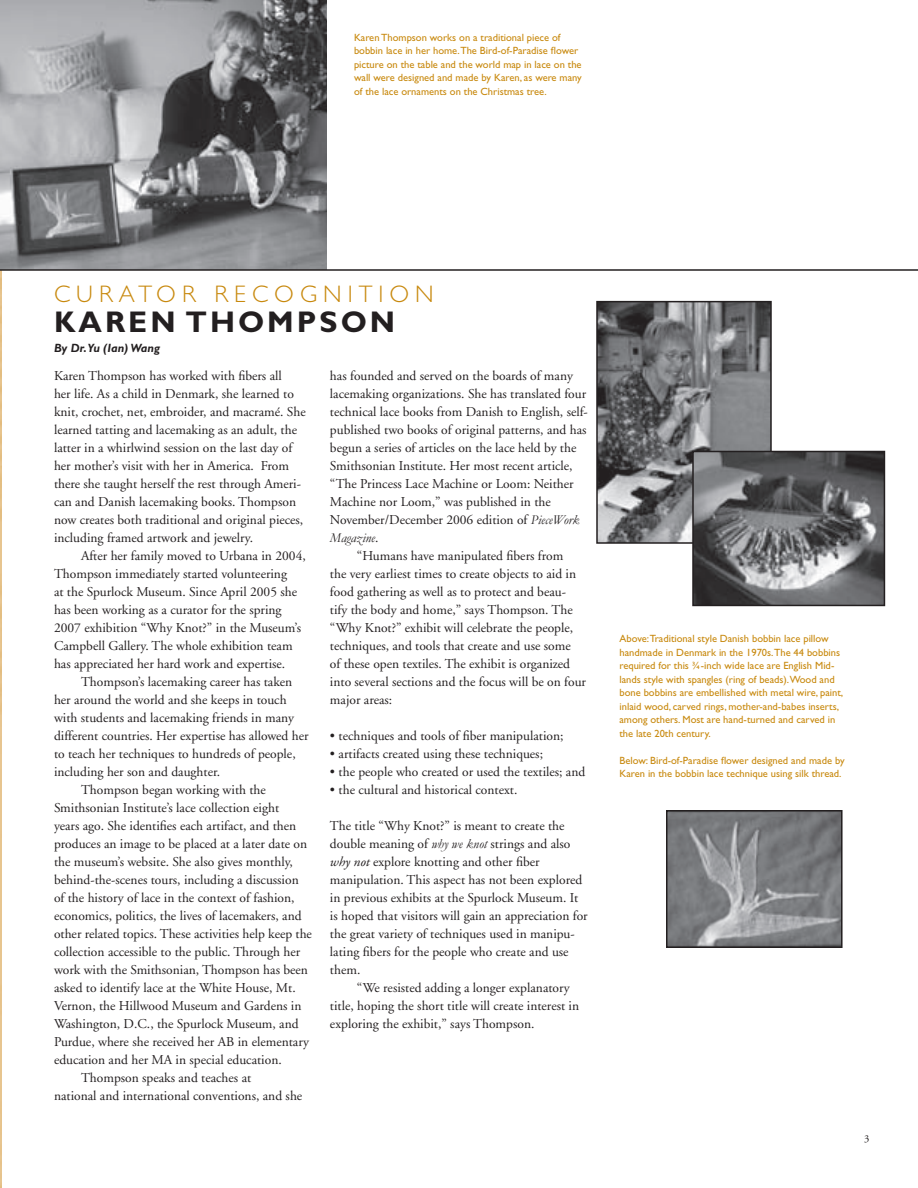
<style>
.page{position:relative;width:918px;height:1188px;background:#fff}
.page>*{position:absolute;margin:0;border:0;box-sizing:border-box;transform-origin:0 0}
.t1{font:700 30px "Gill Sans";letter-spacing:.1em;color:#231f20}
.t2{font:300 24px "Gill Sans";letter-spacing:.25em;color:#c8890e}
.t3{font:13.5px/18px "Adobe Garamond";color:#231f20}
.t4{font:italic 13.5px "Garamond";color:#231f20}
.t5{font:italic 700 12px "Gill Sans";color:#231f20}
.t6{font:10.5px/13.5px "Gill Sans";color:#c8890e}
.s1{font-family:"Garamond";font-style:italic}
.s2{font-family:"Adobe Garamond";font-style:normal}
.s3{font-style:italic}
</style>
<div class="page">
<img style="left:0;top:271px;width:1px;height:917px">
<img style="left:0;top:0;width:327px;height:269px">
<img style="left:599px;top:304px;width:170px;height:237px">
<div style="left:596px;top:301px;width:176px;height:243px;border:2px solid #231f20"></div>
<img style="left:669px;top:813px;width:171px;height:132px">
<div style="left:666px;top:810px;width:177px;height:138px;border:2px solid #231f20"></div>
<hr style="left:0;top:269px;width:918px;height:2px;background:#231f20">
<img style="left:695px;top:454px;width:187px;height:149px">
<div style="left:692px;top:451px;width:193px;height:155px;border:2px solid #231f20"></div>
<p class="t6" style="left:354px;top:31px;width:229px">Karen Thompson works on a traditional piece of bobbin lace in her home.The Bird-of-Paradise flower picture on the table and the world map in lace on the wall were designed and made by Karen, as were many of the lace ornaments on the Christmas tree.</p>
<h2 class="t2" style="left:54px;top:280px;width:381px">CURATOR RECOGNITION</h2>
<h1 class="t1" style="left:54px;top:304px;width:343px">KAREN THOMPSON</h1>
<p class="t5" style="left:54px;top:341px;width:108px">By Dr.Yu (Ian) Wang</p>
<p class="t3" style="left:54px;top:367px;width:253px">Karen Thompson has worked with fibers all<br>her life. As a child in Denmark, she learned to knit, crochet, net, embroider, and macramé. She learned tatting and lacemaking as an adult, the latter in a whirlwind session on the last day of her mother’s visit with her in America. From there she taught herself the rest through Ameri&shy;can and Danish lacemaking books. Thompson now creates both traditional and original pieces, including framed artwork and jewelry.</p>
<p class="t3" style="left:54px;top:547px;width:253px;text-indent:27px">After her family moved to Urbana in 2004, Thompson immediately started volunteering<br>at the Spurlock Museum. Since April 2005 she has been working as a curator for the spring 2007 exhibition “Why Knot?” in the Museum’s Campbell Gallery. The whole exhibition team has appreciated her hard work and expertise.</p>
<p class="t3" style="left:81px;top:673px;width:213px">Thompson’s lacemaking career has taken</p>
<p class="t3" style="left:54px;top:691px;width:234px">her around the world and she keeps in touch</p>
<p class="t3" style="left:54px;top:709px;width:242px">with students and lacemaking friends in many</p>
<p class="t3" style="left:54px;top:727px;width:256px">different countries. Her expertise has allowed her</p>
<p class="t3" style="left:54px;top:745px;width:243px">to teach her techniques to hundreds of people,</p>
<p class="t3" style="left:54px;top:763px;width:168px">including her son and daughter.</p>
<p class="t3" style="left:81px;top:781px;width:186px">Thompson began working with the</p>
<p class="t3" style="left:54px;top:799px;width:227px">Smithsonian Institute’s lace collection eight</p>
<p class="t3" style="left:54px;top:817px;width:244px">years ago. She identifies each artifact, and then</p>
<p class="t3" style="left:54px;top:835px;width:255px">produces an image to be placed at a later date on</p>
<p class="t3" style="left:54px;top:853px;width:240px">the museum’s website. She also gives monthly,</p>
<p class="t3" style="left:54px;top:871px;width:246px">behind-the-scenes tours, including a discussion</p>
<p class="t3" style="left:54px;top:889px;width:242px">of the history of lace in the context of fashion,</p>
<p class="t3" style="left:54px;top:907px;width:249px">economics, politics, the lives of lacemakers, and</p>
<p class="t3" style="left:54px;top:925px;width:259px">other related topics. These activities help keep the</p>
<p class="t3" style="left:54px;top:943px;width:248px">collection accessible to the public. Through her</p>
<p class="t3" style="left:54px;top:961px;width:256px">work with the Smithsonian, Thompson has been</p>
<p class="t3" style="left:54px;top:979px;width:243px">asked to identify lace at the White House, Mt.</p>
<p class="t3" style="left:54px;top:997px;width:249px">Vernon, the Hillwood Museum and Gardens in</p>
<p class="t3" style="left:54px;top:1015px;width:246px">Washington, D.C., the Spurlock Museum, and</p>
<p class="t3" style="left:54px;top:1033px;width:257px">Purdue, where she received her AB in elementary</p>
<p class="t3" style="left:54px;top:1051px;width:229px">education and her MA in special education.</p>
<p class="t3" style="left:81px;top:1069px;width:172px">Thompson speaks and teaches at</p>
<p class="t3" style="left:54px;top:1087px;width:250px">national and international conventions, and she</p>
<p class="t3" style="left:330px;top:367px;width:259px">has founded and served on the boards of many lacemaking organizations. She has translated four technical lace books from Danish to English, self&shy;published two books of original patterns, and has begun a series of articles on the lace held by the Smithsonian Institute. Her most recent article, “The Princess Lace Machine or Loom: Neither Machine nor Loom,” was published in the November/December 2006 edition of <span class="s1">PieceWork</span></p>
<p class="t4" style="left:330px;top:530px;width:50px">Magazine<span class="s2">.</span></p>
<p class="t3" style="left:330px;top:547px;width:258px;text-indent:27px">“Humans have manipulated fibers from<br>the very earliest times to create objects to aid in food gathering as well as to protect and beau&shy;tify the body and home,” says Thompson. The “Why Knot?” exhibit will celebrate the people, techniques, and tools that create and use some<br>of these open textiles. The exhibit is organized into several sections and the focus will be on four major areas:</p>
<p class="t3" style="left:330px;top:727px;width:235px">• techniques and tools of fiber manipulation;</p>
<p class="t3" style="left:330px;top:745px;width:215px">• artifacts created using these techniques;</p>
<p class="t3" style="left:330px;top:763px;width:257px">• the people who created or used the textiles; and</p>
<p class="t3" style="left:330px;top:781px;width:189px">• the cultural and historical context.</p>
<p class="t3" style="left:330px;top:817px;width:259px">The title “Why Knot?” is meant to create the double meaning of <span class="s1">why we knot</span> strings and also <span class="s3">why not</span> explore knotting and other fiber manipulation. This aspect has not been explored in previous exhibits at the Spurlock Museum. It is hoped that visitors will gain an appreciation for the great variety of techniques used in manipu&shy;lating fibers for the people who create and use them.</p>
<p class="t3" style="left:330px;top:979px;width:251px;text-indent:27px">“We resisted adding a longer explanatory title, hoping the short title will create interest in exploring the exhibit,” says Thompson.</p>
<p class="t6" style="left:620px;top:632px;width:225px">Above:Traditional style Danish bobbin lace pillow handmade in Denmark in the 1970s.The 44 bobbins required for this ¾-inch wide lace are English Mid&shy;lands style with spangles (ring of beads).Wood and bone bobbins are embellished with metal wire, paint, inlaid wood, carved rings, mother-and-babes inserts, among others. Most are hand-turned and carved in the late 20th century.</p>
<p class="t6" style="left:620px;top:754px;width:227px">Below: Bird-of-Paradise flower designed and made by<br>Karen in the bobbin lace technique using silk thread.</p>
</div>
